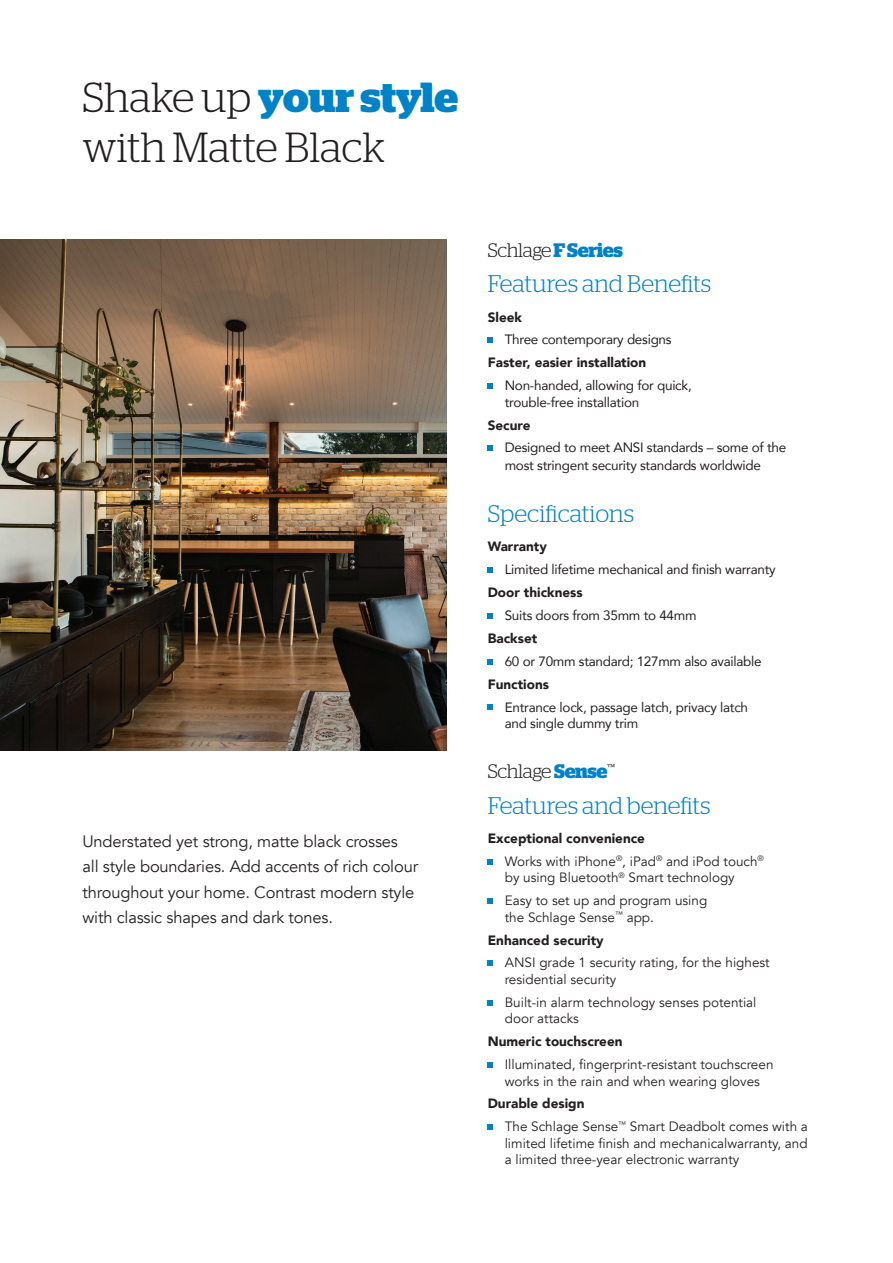
<style>
.page{position:relative;width:893px;height:1263px;background:#fff}
.page>*{position:absolute;margin:0;border:0;box-sizing:border-box;transform-origin:0 0}
.t1{font:300 42px/50.4px "Stag";letter-spacing:-.005em;color:#231f20}
.t2{font:300 24px "Stag";color:#0082c8}
.t3{font:300 19.5px "Stag";letter-spacing:-.025em;color:#231f20}
.t4{font:16.5px/25.5px "Avenir";letter-spacing:-.01em;color:#231f20}
.t5{font:13.5px/23px "Avenir";color:#231f20}
.t6{font:13.5px/16.5px "Avenir";letter-spacing:-.02em;color:#231f20}
.t7{font:900 13.5px "Avenir";color:#231f20}
.s1{font-weight:700;color:#0082c8}
.s2{font-weight:900}
</style>
<div class="page">
<svg style="left:488px;top:338px;width:5px;height:5px"></svg>
<svg style="left:488px;top:383px;width:5px;height:6px"></svg>
<svg style="left:488px;top:446px;width:5px;height:5px"></svg>
<svg style="left:488px;top:567px;width:5px;height:6px"></svg>
<svg style="left:488px;top:613px;width:5px;height:5px"></svg>
<svg style="left:488px;top:659px;width:5px;height:5px"></svg>
<svg style="left:488px;top:705px;width:5px;height:5px"></svg>
<svg style="left:488px;top:859px;width:5px;height:5px"></svg>
<svg style="left:488px;top:898px;width:5px;height:6px"></svg>
<svg style="left:488px;top:961px;width:5px;height:5px"></svg>
<svg style="left:488px;top:1000px;width:5px;height:5px"></svg>
<svg style="left:488px;top:1062px;width:5px;height:5px"></svg>
<svg style="left:488px;top:1124px;width:5px;height:6px"></svg>
<img style="left:0;top:239px;width:447px;height:511px">
<h1 class="t1" style="left:82px;top:71px;width:377px">Shake up <span class="s1">your style </span>with Matte Black</h1>
<p class="t4" style="left:82px;top:828px;width:337px">Understated yet strong, matte black crosses<br>all style boundaries. Add accents of rich colour throughout your home. Contrast modern style with classic shapes and dark tones.</p>
<h3 class="t3" style="left:488px;top:239px;width:137px">Schlage<span class="s1">F Series</span></h3>
<h2 class="t2" style="left:488px;top:270px;width:225px">Features and Benefits</h2>
<p class="t7" style="left:488px;top:305px;width:36px">Sleek</p>
<p class="t6" style="left:505px;top:331px;width:168px">Three contemporary designs</p>
<p class="t7" style="left:488px;top:351px;width:160px">Faster, easier installation</p>
<p class="t6" style="left:505px;top:377px;width:189px">Non-handed, allowing for quick, trouble-free installation</p>
<p class="t7" style="left:488px;top:413px;width:44px">Secure</p>
<p class="t6" style="left:505px;top:438px;width:283px;line-height:18px">Designed to meet ANSI standards – some of the most stringent security standards worldwide</p>
<h2 class="t2" style="left:488px;top:500px;width:148px">Specifications</h2>
<p class="t7" style="left:488px;top:535px;width:61px">Warranty</p>
<p class="t6" style="left:505px;top:561px;width:272px">Limited lifetime mechanical and finish warranty</p>
<p class="t7" style="left:488px;top:581px;width:96px">Door thickness</p>
<p class="t6" style="left:505px;top:607px;width:193px">Suits doors from 35mm to 44mm</p>
<p class="t7" style="left:488px;top:627px;width:51px">Backset</p>
<p class="t6" style="left:505px;top:652px;width:258px">60 or 70mm standard; 127mm also available</p>
<p class="t7" style="left:488px;top:672px;width:63px">Functions</p>
<p class="t6" style="left:505px;top:698px;width:245px">Entrance lock, passage latch, privacy latch and single dummy trim</p>
<h3 class="t3" style="left:488px;top:760px;width:129px">Schlage <span class="s1">Sense</span><sup>™</sup></h3>
<h2 class="t2" style="left:488px;top:792px;width:224px">Features and benefits</h2>
<p class="t5" style="left:505px;top:827px;width:261px;text-indent:-17px"><span class="s2">Exceptional convenience<br></span>Works with iPhone<sup>®</sup>, iPad<sup>®</sup> and iPod touch<sup>®</sup></p>
<p class="t5" style="left:505px;top:866px;width:232px">by using Bluetooth<sup>®</sup> Smart technology<br>Easy to set up and program using</p>
<p class="t5" style="left:488px;top:906px;width:168px;text-indent:17px">the Schlage Sense<sup>™</sup> app.<br><span class="s2">Enhanced security</span></p>
<p class="t5" style="left:505px;top:955px;width:267px;line-height:16.5px">ANSI grade 1 security rating, for the highest residential security</p>
<p class="t5" style="left:505px;top:994px;width:253px;line-height:16.5px">Built-in alarm technology senses potential door attacks</p>
<p class="t7" style="left:488px;top:1030px;width:136px">Numeric touchscreen</p>
<p class="t5" style="left:505px;top:1056px;width:270px;line-height:16.5px">Illuminated, fingerprint-resistant touchscreen works in the rain and when wearing gloves</p>
<p class="t5" style="left:505px;top:1092px;width:305px;text-indent:-17px"><span class="s2">Durable design<br></span>The Schlage Sense<sup>™</sup> Smart Deadbolt comes with a</p>
<p class="t5" style="left:505px;top:1135px;width:304px;line-height:16.5px">limited lifetime finish and mechanicalwarranty, and a limited three-year electronic warranty</p>
</div>
